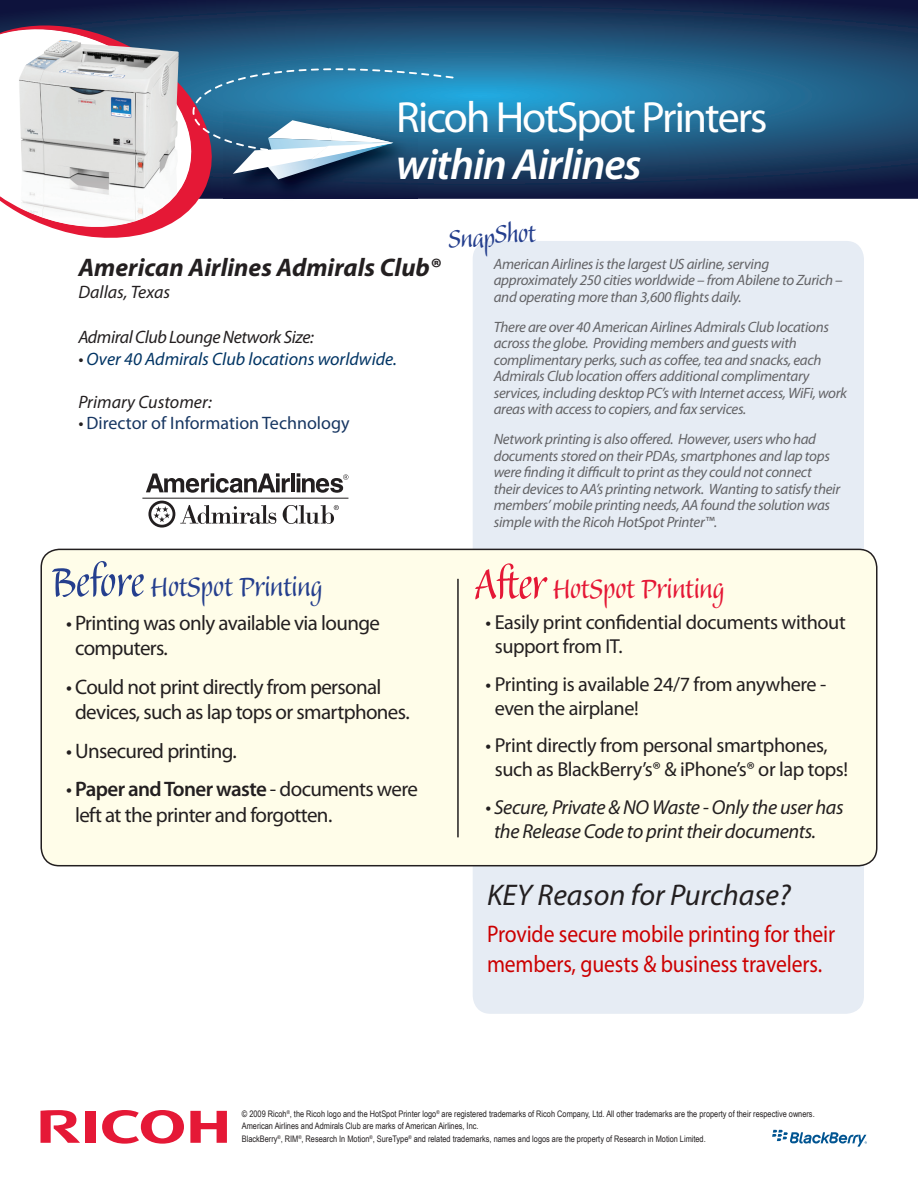
<style>
.page{position:relative;width:918px;height:1188px;background:#fff}
.page>*{position:absolute;margin:0;border:0;box-sizing:border-box;transform-origin:0 0}
.t1{font:43.8px/47.5px "Myriad Pro";letter-spacing:-.045em;color:#fff}
.t2{font:36px "Balzano";color:#253f8e}
.t3{font:36px "Balzano";color:#e51836}
.t4{font:33px "Balzano";letter-spacing:-.01em;color:#253f8e}
.t5{font:italic 30px "Myriad Pro";color:#231f20}
.t6{font:italic 700 25.5px "Myriad Pro";color:#231f20}
.t7{font:24px/30px "Myriad Pro";letter-spacing:-.005em;color:#cc0001;scale:.9 1}
.t8{font:21px/25.2px "Myriad Pro";letter-spacing:-.03em;color:#231f20}
.t9{font:20.25px/24px "Myriad Pro";letter-spacing:-.02em;color:#231f20}
.t10{font:italic 20.25px/24px "Myriad Pro";letter-spacing:-.02em;color:#231f20}
.t11{font:italic 18px "Myriad Pro";color:#003464}
.t12{font:18px "Myriad Pro";color:#173662}
.t13{font:italic 18px "Myriad Pro";letter-spacing:-.025em;color:#231f20}
.t14{font:italic 18px "Myriad Pro";color:#231f20}
.t15{font:italic 15px/16.5px "Myriad Pro";letter-spacing:-.02em;color:#636366}
.t16{font:9px "Arial Narrow";color:#231f20}
.s1{font-weight:600;font-style:italic}
.s2{color:#231f20}
.s3{font-style:italic;color:#231f20}
.s4{font-size:54px}
.s5{font-weight:600}
</style>
<div class="page">
<svg style="left:0;top:0;width:918px;height:199px;background:#1d4e75"></svg>
<svg style="left:0;top:19px;width:229px;height:219px"></svg>
<img style="left:19px;top:40px;width:160px;height:187px">
<img style="left:224px;top:179px;width:194px;height:25px">
<svg style="left:193px;top:68px;width:261px;height:111px;background:#487fa3"></svg>
<div style="left:473px;top:241px;width:391px;height:773px;background:#e6ecf4;border-radius:18px"></div>
<div style="left:41px;top:549px;width:836px;height:317px;background:#fffde9;border-radius:18px"></div>
<div style="left:40px;top:549px;width:838px;height:317px;border:2px solid #231f20;border-radius:18px"></div>
<svg style="left:102px;top:1110px;width:82px;height:34px"></svg>
<svg style="left:190px;top:1111px;width:37px;height:32px"></svg>
<div style="left:85px;top:1111px;width:11px;height:32px;background:#e51836"></div>
<svg style="left:41px;top:1110px;width:39px;height:33px"></svg>
<hr style="left:457px;top:579px;width:2px;height:258px;background:#231f20">
<svg style="left:772px;top:1130px;width:95px;height:17px"></svg>
<svg style="left:283px;top:505px;width:56px;height:19px"></svg>
<svg style="left:148px;top:501px;width:128px;height:27px"></svg>
<svg style="left:146px;top:473px;width:144px;height:20px"></svg>
<hr style="left:291px;top:474px;width:4px;height:18px;background:#231f20">
<svg style="left:297px;top:473px;width:51px;height:20px"></svg>
<hr style="left:142px;top:498px;width:206px;height:1px;background:#231f20">
<p class="t1" style="left:396px;top:93px;width:373px">Ricoh HotSpot Printers <span class="s1">within Airlines</span></p>
<p class="t6" style="left:78px;top:251px;width:363px">American Airlines Admirals Club®</p>
<p class="t14" style="left:78px;top:281px;width:93px">Dallas, Texas</p>
<p class="t13" style="left:78px;top:326px;width:237px">Admiral Club Lounge Network Size:</p>
<p class="t11" style="left:78px;top:347px;width:320px"><span class="s2">•</span> Over 40 Admirals Club locations worldwide.</p>
<p class="t14" style="left:78px;top:391px;width:135px">Primary Customer:</p>
<p class="t12" style="left:78px;top:412px;width:273px"><span class="s3">•</span> Director of Information Technology</p>
<p class="t4" style="left:449px;top:220px;width:89px">SnapShot</p>
<p class="t15" style="left:494px;top:255px;width:350px">American Airlines is the largest US airline, serving approximately 250 cities worldwide – from Abilene to Zurich – and operating more than 3,600 flights daily.</p>
<p class="t15" style="left:494px;top:318px;width:355px">There are over 40 American Airlines Admirals Club locations across the globe. Providing members and guests with complimentary perks, such as coffee, tea and snacks, each Admirals Club location offers additional complimentary services, including desktop PC’s with Internet access, WiFi, work areas with access to copiers, and fax services.</p>
<p class="t15" style="left:494px;top:431px;width:348px">Network printing is also offered. However, users who had documents stored on their PDAs, smartphones and lap tops were finding it difficult to print as they could not connect their devices to AA’s printing network. Wanting to satisfy their members’ mobile printing needs, AA found the solution was simple with the Ricoh HotSpot Printer™.</p>
<p class="t2" style="left:52px;top:569px;width:272px"><span class="s4">Before</span> HotSpot Printing</p>
<p class="t3" style="left:474px;top:571px;width:252px"><span class="s4">After</span> HotSpot Printing</p>
<p class="t9" style="left:495px;top:610px;width:353px;text-indent:-9px">• Easily print confidential documents without support from IT.</p>
<p class="t9" style="left:495px;top:672px;width:333px;text-indent:-9px">• Printing is available 24/7 from anywhere - even the airplane!</p>
<p class="t9" style="left:495px;top:733px;width:355px;text-indent:-9px">• Print directly from personal smartphones, such as BlackBerry’s® &amp; iPhone’s® or lap tops!</p>
<p class="t10" style="left:494px;top:795px;width:351px;text-indent:-8px">• Secure, Private &amp; NO Waste - Only the user has the Release Code to print their documents.</p>
<p class="t8" style="left:75px;top:610px;width:306px;text-indent:-9px">• Printing was only available via lounge computers.</p>
<p class="t8" style="left:75px;top:674px;width:336px;text-indent:-9px">• Could not print directly from personal devices, such as lap tops or smartphones.</p>
<p class="t8" style="left:66px;top:738px;width:172px">• Unsecured printing.</p>
<p class="t8" style="left:75px;top:776px;width:344px;text-indent:-9px">• <span class="s5">Paper and Toner waste</span> - documents were left at the printer and forgotten.</p>
<p class="t5" style="left:487px;top:876px;width:305px">KEY Reason for Purchase?</p>
<p class="t7" style="left:487px;top:918px;width:388px">Provide secure mobile printing for their members, guests &amp; business travelers.</p>
<p class="t16" style="left:242px;top:1107px;width:574px">© 2009 Ricoh<sup>®</sup>, the Ricoh logo and the HotSpot Printer logo<sup>®</sup> are registered trademarks of Ricoh Company, Ltd. All other trademarks are the property of their respective owners.</p>
<p class="t16" style="left:242px;top:1120px;width:238px">American Airlines and Admirals Club are marks of American Airlines, Inc.</p>
<p class="t16" style="left:242px;top:1132px;width:465px">BlackBerry<sup>®</sup>, RIM<sup>®</sup>, Research In Motion<sup>®</sup>, SureType<sup>®</sup> and related trademarks, names and logos are the property of Research in Motion Limited.</p>
</div>
